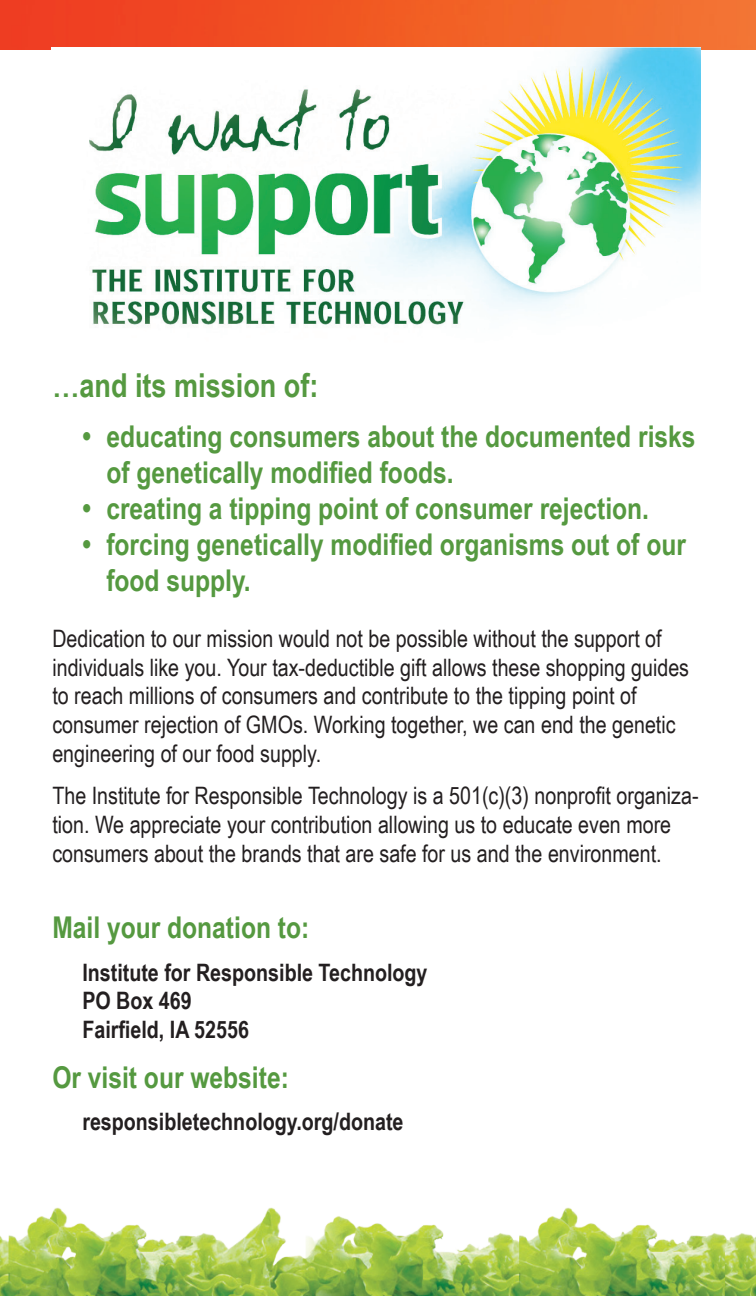
<style>
.page{position:relative;width:756px;height:1296px;background:#fff}
.page>*{position:absolute;margin:0;border:0;box-sizing:border-box;transform-origin:0 0}
.t1{font:700 33px "Arial Narrow";color:#559940}
.t2{font:700 30px/36px "Arial Narrow";color:#559940}
.t3{font:24px/28.8px "Arial Narrow";color:#231f20}
.t4{font:700 24px/28.8px "Arial Narrow";color:#231f20}
</style>
<div class="page">
<img style="left:0;top:1207px;width:726px;height:89px">
<img style="left:726px;top:1233px;width:30px;height:63px">
<img style="left:0;top:0;width:756px;height:49px">
<img style="left:52px;top:48px;width:648px;height:279px">
<h1 class="t1" style="left:52px;top:361px;width:268px">…and its mission of:</h1>
<p class="t2" style="left:106px;top:417px;width:591px;text-indent:-24px">• educating consumers about the documented risks of genetically modified foods.</p>
<p class="t2" style="left:82px;top:489px;width:568px">• creating a tipping point of consumer rejection.</p>
<p class="t2" style="left:106px;top:525px;width:581px;text-indent:-24px">• forcing genetically modified organisms out of our food supply.</p>
<p class="t3" style="left:52px;top:623px;width:638px">Dedication to our mission would not be possible without the support of individuals like you. Your tax-deductible gift allows these shopping guides to reach millions of consumers and contribute to the tipping point of consumer rejection of GMOs. Working together, we can end the genetic engineering of our food supply.</p>
<p class="t3" style="left:52px;top:780px;width:648px">The Institute for Responsible Technology is a 501(c)(3) nonprofit organiza&shy;tion. We appreciate your contribution allowing us to educate even more consumers about the brands that are safe for us and the environment.</p>
<p class="t2" style="left:52px;top:908px;width:258px">Mail your donation to:</p>
<p class="t4" style="left:82px;top:957px;width:347px">Institute for Responsible Technology<br>PO Box 469<br>Fairfield, IA 52556</p>
<p class="t2" style="left:52px;top:1058px;width:238px">Or visit our website:</p>
<p class="t4" style="left:82px;top:1106px;width:323px">responsibletechnology.org/donate</p>
</div>
